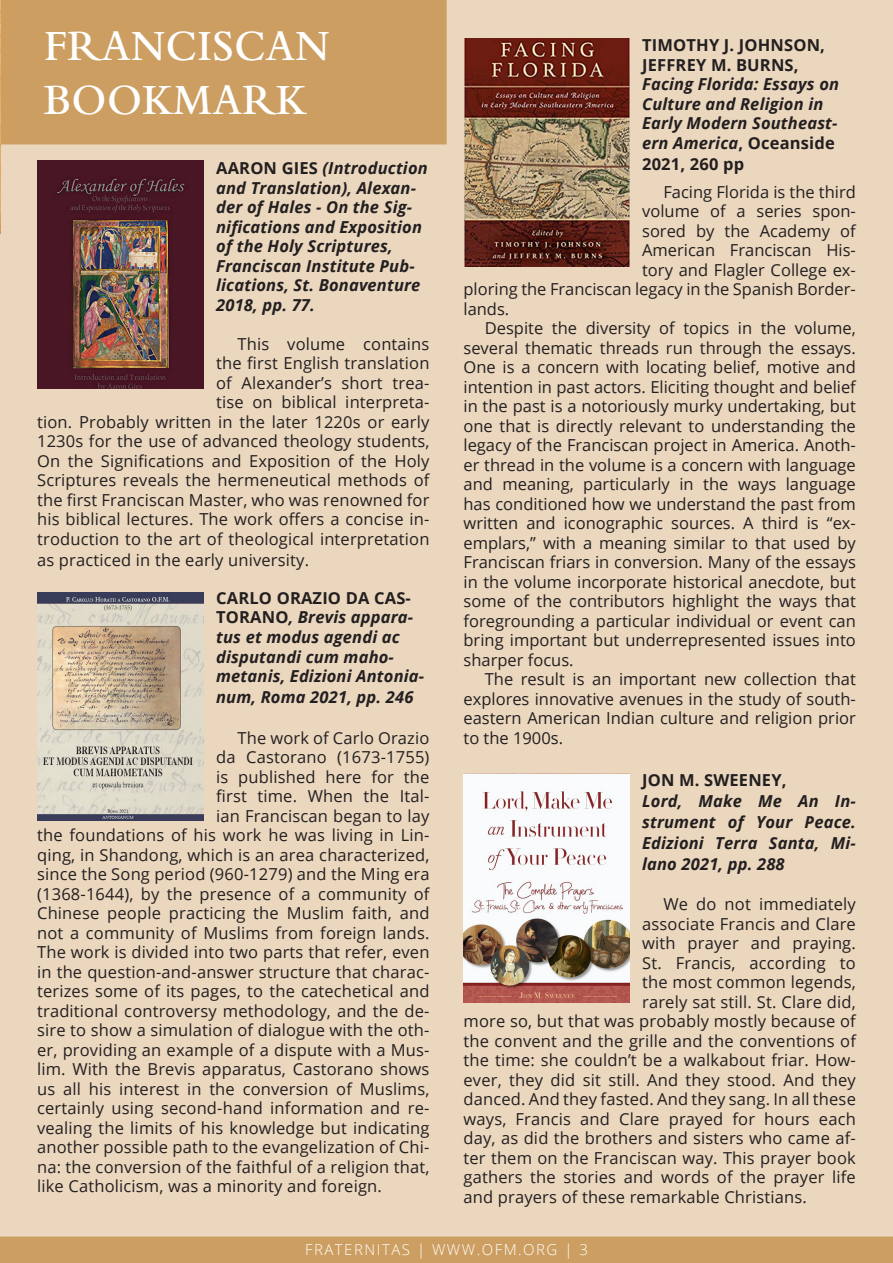
<style>
.page{position:relative;width:893px;height:1263px;background:#fff}
.page>*{position:absolute;margin:0;border:0;box-sizing:border-box;transform-origin:0 0}
.t1{font:600 45px/54px "Bembo Std";letter-spacing:.01em;color:#fff;scale:.93 1}
.t2{font:16.5px/19.5px "Open Sans";letter-spacing:.01em;color:#231f20;text-align:right}
.t3{font:italic 700 16.5px/19.5px "Open Sans";letter-spacing:.01em;color:#231f20}
.t4{font:700 16.5px/19.5px "Open Sans";letter-spacing:.01em;color:#231f20}
.t5{font:300 15px "Open Sans";letter-spacing:.1em;color:#fff}
.s1{font-style:normal}
</style>
<div class="page">
<div style="left:0;top:1236px;width:893px;height:27px;background:#cc9e61"></div>
<div style="left:0;top:0;width:893px;height:1236px;background:#ead7be"></div>
<img style="left:37px;top:161px;width:166px;height:228px">
<div style="left:1px;top:1px;width:445px;height:143px;background:#cc9e61"></div>
<div style="left:0;top:0;width:447px;height:144px;border:2px solid #cc9e61"></div>
<img style="left:0;top:0;width:1px;height:234px">
<img style="left:465px;top:38px;width:164px;height:229px">
<img style="left:37px;top:592px;width:166px;height:229px">
<img style="left:463px;top:774px;width:166px;height:228px">
<h1 class="t1" style="left:44px;top:19px;width:309px">FRANCISCAN<br>BOOKMARK</h1>
<p class="t3" style="left:216px;top:158px;width:213px"><span class="s1">AARON GIES</span> (Introduction and Translation), Alexan&shy;der of Hales - On the Sig&shy;nifications and Exposition of the Holy Scriptures,<br>Franciscan Institute Pub&shy;lications, St. Bonaventure<br>2018, pp. 77.</p>
<p class="t2" style="left:37px;top:333px;width:394px">This volume contains<br>the first English translation<br>of Alexander’s short trea-<br>tise on biblical interpreta-<br>tion. Probably written in the later 1220s or early 1230s for the use of advanced theology students, On the Significations and Exposition of the Holy Scriptures reveals the hermeneutical methods of the first Franciscan Master, who was renowned for his biblical lectures. The work offers a concise in&shy;troduction to the art of theological interpretation</p>
<p class="t2" style="left:37px;top:550px;width:273px">as practiced in the early university.</p>
<p class="t3" style="left:216px;top:588px;width:209px"><span class="s1">CARLO ORAZIO DA CAS-<br>TORANO</span>, Brevis appara&shy;tus et modus agendi ac disputandi cum maho&shy;metanis, Edizioni Antonia-</p>
<p class="t3" style="left:216px;top:687px;width:199px">num, Roma 2021, pp. 246</p>
<p class="t2" style="left:237px;top:727px;width:194px">The work of Carlo Orazio</p>
<p class="t2" style="left:216px;top:747px;width:215px">da Castorano (1673-1755)</p>
<p class="t2" style="left:216px;top:766px;width:215px">is published here for the</p>
<p class="t2" style="left:216px;top:786px;width:215px">first time. When the Ital-</p>
<p class="t2" style="left:216px;top:805px;width:215px">ian Franciscan began to lay</p>
<p class="t2" style="left:37px;top:825px;width:394px">the foundations of his work he was living in Lin-</p>
<p class="t2" style="left:37px;top:844px;width:394px">qing, in Shandong, which is an area characterized,</p>
<p class="t2" style="left:37px;top:864px;width:394px">since the Song period (960-1279) and the Ming era</p>
<p class="t2" style="left:37px;top:883px;width:394px">(1368-1644), by the presence of a community of</p>
<p class="t2" style="left:37px;top:903px;width:394px">Chinese people practicing the Muslim faith, and</p>
<p class="t2" style="left:37px;top:922px;width:394px">not a community of Muslims from foreign lands.</p>
<p class="t2" style="left:37px;top:942px;width:394px">The work is divided into two parts that refer, even</p>
<p class="t2" style="left:37px;top:961px;width:394px">in the question-and-answer structure that charac-</p>
<p class="t2" style="left:37px;top:981px;width:394px">terizes some of its pages, to the catechetical and</p>
<p class="t2" style="left:37px;top:1000px;width:394px">traditional controversy methodology, and the de-</p>
<p class="t2" style="left:37px;top:1020px;width:394px">sire to show a simulation of dialogue with the oth-</p>
<p class="t2" style="left:37px;top:1039px;width:394px">er, providing an example of a dispute with a Mus-</p>
<p class="t2" style="left:37px;top:1059px;width:394px">lim. With the Brevis apparatus, Castorano shows</p>
<p class="t2" style="left:37px;top:1078px;width:394px">us all his interest in the conversion of Muslims,</p>
<p class="t2" style="left:37px;top:1098px;width:394px">certainly using second-hand information and re-</p>
<p class="t2" style="left:37px;top:1117px;width:394px">vealing the limits of his knowledge but indicating</p>
<p class="t2" style="left:37px;top:1137px;width:394px">another possible path to the evangelization of Chi-</p>
<p class="t2" style="left:37px;top:1156px;width:394px">na: the conversion of the faithful of a religion that,</p>
<p class="t2" style="left:37px;top:1176px;width:346px">like Catholicism, was a minority and foreign.</p>
<p class="t4" style="left:642px;top:35px;width:184px">TIMOTHY J. JOHNSON,<br>JEFFREY M. BURNS,</p>
<p class="t3" style="left:642px;top:74px;width:198px">Facing Florida: Essays on<br>Culture and Religion in<br>Early Modern Southeast&shy;ern America<span class="s1">, Oceanside</span></p>
<p class="t4" style="left:642px;top:153px;width:104px">2021, 260 pp</p>
<p class="t2" style="left:663px;top:181px;width:194px">Facing Florida is the third</p>
<p class="t2" style="left:642px;top:201px;width:215px">volume of a series spon-</p>
<p class="t2" style="left:642px;top:220px;width:215px">sored by the Academy of</p>
<p class="t2" style="left:642px;top:240px;width:215px">American Franciscan His-</p>
<p class="t2" style="left:642px;top:259px;width:215px">tory and Flagler College ex-</p>
<p class="t2" style="left:463px;top:279px;width:394px">ploring the Franciscan legacy in the Spanish Border-</p>
<p class="t2" style="left:463px;top:298px;width:47px">lands.</p>
<p class="t2" style="left:485px;top:318px;width:373px">Despite the diversity of topics in the volume,</p>
<p class="t2" style="left:463px;top:337px;width:394px">several thematic threads run through the essays.</p>
<p class="t2" style="left:463px;top:357px;width:394px">One is a concern with locating belief, motive and</p>
<p class="t2" style="left:463px;top:376px;width:394px">intention in past actors. Eliciting thought and belief</p>
<p class="t2" style="left:463px;top:396px;width:394px">in the past is a notoriously murky undertaking, but</p>
<p class="t2" style="left:463px;top:415px;width:394px">one that is directly relevant to understanding the</p>
<p class="t2" style="left:463px;top:435px;width:394px">legacy of the Franciscan project in America. Anoth-</p>
<p class="t2" style="left:463px;top:454px;width:394px">er thread in the volume is a concern with language</p>
<p class="t2" style="left:463px;top:474px;width:394px">and meaning, particularly in the ways language</p>
<p class="t2" style="left:463px;top:493px;width:394px">has conditioned how we understand the past from</p>
<p class="t2" style="left:463px;top:513px;width:394px">written and iconographic sources. A third is “ex-</p>
<p class="t2" style="left:463px;top:532px;width:394px">emplars,” with a meaning similar to that used by</p>
<p class="t2" style="left:463px;top:552px;width:394px">Franciscan friars in conversion. Many of the essays</p>
<p class="t2" style="left:463px;top:571px;width:394px">in the volume incorporate historical anecdote, but</p>
<p class="t2" style="left:463px;top:591px;width:394px">some of the contributors highlight the ways that</p>
<p class="t2" style="left:463px;top:610px;width:394px">foregrounding a particular individual or event can</p>
<p class="t2" style="left:463px;top:630px;width:394px">bring important but underrepresented issues into</p>
<p class="t2" style="left:463px;top:649px;width:112px">sharper focus.</p>
<p class="t2" style="left:485px;top:669px;width:373px">The result is an important new collection that</p>
<p class="t2" style="left:463px;top:688px;width:394px">explores innovative avenues in the study of south-</p>
<p class="t2" style="left:463px;top:708px;width:394px">eastern American Indian culture and religion prior</p>
<p class="t2" style="left:463px;top:727px;width:101px">to the 1900s.</p>
<p class="t4" style="left:642px;top:769px;width:146px">JON M. SWEENEY,</p>
<p class="t3" style="left:642px;top:790px;width:215px;line-height:21px;text-align:justify">Lord, Make Me An In&shy;strument of Your Peace.<br>Edizioni Terra Santa, Mi&shy;lano 2021, pp. 288</p>
<p class="t2" style="left:663px;top:894px;width:194px">We do not immediately</p>
<p class="t2" style="left:642px;top:914px;width:215px">associate Francis and Clare</p>
<p class="t2" style="left:642px;top:933px;width:215px">with prayer and praying.</p>
<p class="t2" style="left:642px;top:953px;width:215px">St. Francis, according to</p>
<p class="t2" style="left:642px;top:972px;width:215px">the most common legends,</p>
<p class="t2" style="left:642px;top:992px;width:215px">rarely sat still. St. Clare did,</p>
<p class="t2" style="left:463px;top:1011px;width:394px">more so, but that was probably mostly because of</p>
<p class="t2" style="left:463px;top:1031px;width:394px">the convent and the grille and the conventions of</p>
<p class="t2" style="left:463px;top:1050px;width:394px">the time: she couldn’t be a walkabout friar. How-</p>
<p class="t2" style="left:463px;top:1070px;width:394px">ever, they did sit still. And they stood. And they</p>
<p class="t2" style="left:463px;top:1089px;width:394px">danced. And they fasted. And they sang. In all these</p>
<p class="t2" style="left:463px;top:1109px;width:394px">ways, Francis and Clare prayed for hours each</p>
<p class="t2" style="left:463px;top:1128px;width:394px">day, as did the brothers and sisters who came af-</p>
<p class="t2" style="left:463px;top:1148px;width:394px">ter them on the Franciscan way. This prayer book</p>
<p class="t2" style="left:463px;top:1167px;width:394px">gathers the stories and words of the prayer life</p>
<p class="t2" style="left:463px;top:1187px;width:345px">and prayers of these remarkable Christians.</p>
<p class="t5" style="left:305px;top:1240px;width:284px">FRATERNITAS | WWW.OFM.ORG | 3</p>
</div>
